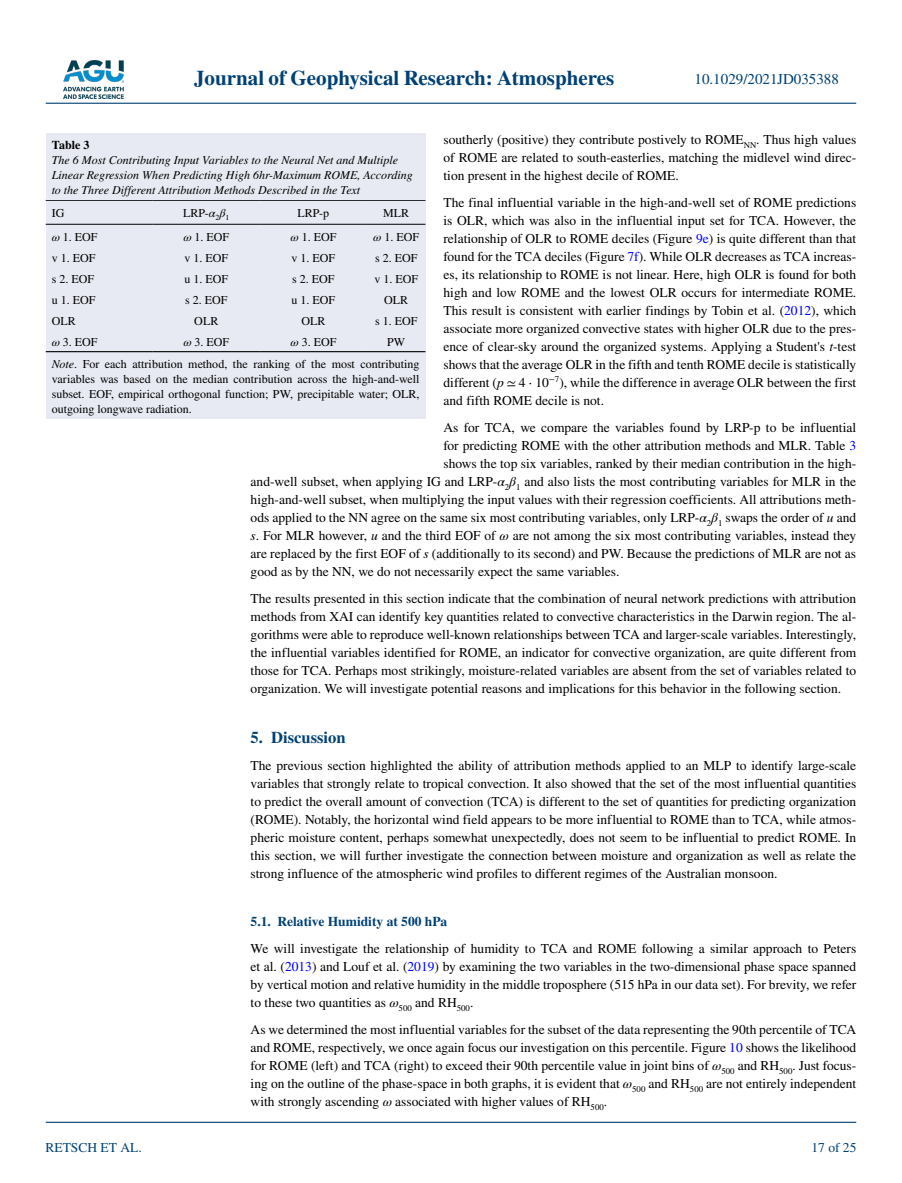
<style>
.page{position:relative;width:902px;height:1183px;background:#fff}
.page>*{position:absolute;margin:0;border:0;box-sizing:border-box;transform-origin:0 0}
.t1{font:700 21px "STIX";color:#004174}
.t2{font:700 16.5px "STIX";color:#004174}
.t3{font:15px "STIX";color:#004174}
.t4{font:13.5px/18px "STIX";color:#000;text-align:justify}
.t5{font:700 13.5px "STIX";color:#004174}
.t6{font:13.5px "STIX";color:#004174}
.t7{font:12px/15px "STIX";color:#000}
.t8{font:italic 12px/15px "STIX";color:#000}
.t9{font:700 12px "STIX";color:#000}
.s1{color:#00f}
.s2{font-style:italic}
.s3{font-family:"STIX Math"}
</style>
<div class="page">
<img style="left:63px;top:60px;width:60px;height:39px">
<hr style="left:46px;top:103px;width:810px;height:1px;background:#004174">
<hr style="left:46px;top:1121px;width:810px;height:1px;background:#004174">
<div style="left:46px;top:200px;width:379px;height:219px;background:#e7eaf2"></div>
<hr style="left:46px;top:200px;width:107px;height:1px;background:#000">
<hr style="left:46px;top:224px;width:107px;height:1px;background:#000">
<hr style="left:153px;top:200px;width:107px;height:1px;background:#000">
<hr style="left:153px;top:224px;width:107px;height:1px;background:#000">
<hr style="left:260px;top:200px;width:107px;height:1px;background:#000">
<hr style="left:260px;top:224px;width:107px;height:1px;background:#000">
<hr style="left:367px;top:200px;width:58px;height:1px;background:#000">
<hr style="left:367px;top:224px;width:58px;height:1px;background:#000">
<hr style="left:46px;top:351px;width:107px;height:1px;background:#000">
<hr style="left:153px;top:351px;width:107px;height:1px;background:#000">
<hr style="left:260px;top:351px;width:107px;height:1px;background:#000">
<hr style="left:367px;top:351px;width:58px;height:1px;background:#000">
<div style="left:46px;top:134px;width:379px;height:66px;background:#e7eaf2"></div>
<h1 class="t1" style="left:194px;top:66px;width:422px">Journal of Geophysical Research: Atmospheres</h1>
<p class="t3" style="left:694px;top:69px;width:146px">10.1029/2021JD035388</p>
<p class="t4" style="left:443px;top:131px;width:414px">southerly (positive) they contribute postively to ROME<sub>NN</sub>. Thus high values of ROME are related to south-easterlies, matching the midlevel wind direc&shy;tion present in the highest decile of ROME.</p>
<p class="t4" style="left:443px;top:194px;width:414px">The final influential variable in the high-and-well set of ROME predictions is OLR, which was also in the influential input set for TCA. However, the relationship of OLR to ROME deciles (Figure <span class="s1">9e</span>) is quite different than that found for the TCA deciles (Figure <span class="s1">7f</span>). While OLR decreases as TCA increas&shy;es, its relationship to ROME is not linear. Here, high OLR is found for both high and low ROME and the lowest OLR occurs for intermediate ROME.<br>This result is consistent with earlier findings by Tobin et al. (<span class="s1">2012</span>), which associate more organized convective states with higher OLR due to the pres&shy;ence of clear-sky around the organized systems. Applying a Student's <span class="s2">t</span>-test shows that the average OLR in the fifth and tenth ROME decile is statistically different (<span class="s2">p</span> <span class="s3">≃</span> 4 <span class="s3">⋅</span> 10<sup>−7</sup>), while the difference in average OLR between the first and fifth ROME decile is not.</p>
<p class="t4" style="left:443px;top:419px;width:414px">As for TCA, we compare the variables found by LRP-p to be influential</p>
<p class="t4" style="left:443px;top:437px;width:414px">for predicting ROME with the other attribution methods and MLR. Table <span class="s1">3</span></p>
<p class="t4" style="left:443px;top:455px;width:414px">shows the top six variables, ranked by their median contribution in the high-</p>
<p class="t4" style="left:250px;top:473px;width:607px">and-well subset, when applying IG and LRP-<span class="s2">α</span><sub>2</sub><span class="s2">β</span><sub>1</sub> and also lists the most contributing variables for MLR in the</p>
<p class="t4" style="left:250px;top:491px;width:607px">high-and-well subset, when multiplying the input values with their regression coefficients. All attributions meth-</p>
<p class="t4" style="left:250px;top:509px;width:607px">ods applied to the NN agree on the same six most contributing variables, only LRP-<span class="s2">α</span><sub>2</sub><span class="s2">β</span><sub>1</sub> swaps the order of <span class="s2">u</span> and</p>
<p class="t4" style="left:250px;top:527px;width:607px"><span class="s2">s</span>. For MLR however, <span class="s2">u</span> and the third EOF of <span class="s2">ω</span> are not among the six most contributing variables, instead they</p>
<p class="t4" style="left:250px;top:545px;width:607px">are replaced by the first EOF of <span class="s2">s</span> (additionally to its second) and PW. Because the predictions of MLR are not as</p>
<p class="t4" style="left:250px;top:563px;width:370px">good as by the NN, we do not necessarily expect the same variables.</p>
<p class="t4" style="left:250px;top:590px;width:607px">The results presented in this section indicate that the combination of neural network predictions with attribution methods from XAI can identify key quantities related to convective characteristics in the Darwin region. The al&shy;gorithms were able to reproduce well-known relationships between TCA and larger-scale variables. Interestingly, the influential variables identified for ROME, an indicator for convective organization, are quite different from those for TCA. Perhaps most strikingly, moisture-related variables are absent from the set of variables related to organization. We will investigate potential reasons and implications for this behavior in the following section.</p>
<p class="t2" style="left:250px;top:727px;width:96px">5. Discussion</p>
<p class="t4" style="left:250px;top:757px;width:607px">The previous section highlighted the ability of attribution methods applied to an MLP to identify large-scale variables that strongly relate to tropical convection. It also showed that the set of the most influential quantities to predict the overall amount of convection (TCA) is different to the set of quantities for predicting organization (ROME). Notably, the horizontal wind field appears to be more influential to ROME than to TCA, while atmos&shy;pheric moisture content, perhaps somewhat unexpectedly, does not seem to be influential to predict ROME. In this section, we will further investigate the connection between moisture and organization as well as relate the strong influence of the atmospheric wind profiles to different regimes of the Australian monsoon.</p>
<p class="t5" style="left:250px;top:913px;width:198px">5.1. Relative Humidity at 500 hPa</p>
<p class="t4" style="left:250px;top:940px;width:607px">We will investigate the relationship of humidity to TCA and ROME following a similar approach to Peters et al. (<span class="s1">2013</span>) and Louf et al. (<span class="s1">2019</span>) by examining the two variables in the two-dimensional phase space spanned by vertical motion and relative humidity in the middle troposphere (515 hPa in our data set). For brevity, we refer to these two quantities as <span class="s2">ω</span><sub>500</sub> and RH<sub>500</sub>.</p>
<p class="t4" style="left:250px;top:1021px;width:607px">As we determined the most influential variables for the subset of the data representing the 90th percentile of TCA and ROME, respectively, we once again focus our investigation on this percentile. Figure <span class="s1">10</span> shows the likelihood for ROME (left) and TCA (right) to exceed their 90th percentile value in joint bins of <span class="s2">ω</span><sub>500</sub> and RH<sub>500</sub>. Just focus&shy;ing on the outline of the phase-space in both graphs, it is evident that <span class="s2">ω</span><sub>500</sub> and RH<sub>500</sub> are not entirely independent with strongly ascending <span class="s2">ω</span> associated with higher values of RH<sub>500</sub>.</p>
<p class="t9" style="left:52px;top:137px;width:39px">Table 3</p>
<p class="t8" style="left:52px;top:152px;width:362px">The 6 Most Contributing Input Variables to the Neural Net and Multiple<br>Linear Regression When Predicting High 6hr-Maximum ROME, According to the Three Different Attribution Methods Described in the Text</p>
<p class="t7" style="left:52px;top:206px;width:14px">IG</p>
<p class="t7" style="left:183px;top:206px;width:48px">LRP-<span class="s2">α</span><sub>2</sub><span class="s2">β</span><sub>1</sub></p>
<p class="t7" style="left:297px;top:206px;width:33px">LRP-p</p>
<p class="t7" style="left:383px;top:206px;width:28px">MLR</p>
<p class="t7" style="left:52px;top:230px;width:47px"><span class="s2">ω</span> 1. EOF</p>
<p class="t7" style="left:183px;top:230px;width:47px"><span class="s2">ω</span> 1. EOF</p>
<p class="t7" style="left:290px;top:230px;width:47px"><span class="s2">ω</span> 1. EOF</p>
<p class="t7" style="left:373px;top:230px;width:47px"><span class="s2">ω</span> 1. EOF</p>
<p class="t7" style="left:52px;top:251px;width:45px">v 1. EOF</p>
<p class="t7" style="left:184px;top:251px;width:45px">v 1. EOF</p>
<p class="t7" style="left:291px;top:251px;width:45px">v 1. EOF</p>
<p class="t7" style="left:375px;top:251px;width:44px">s 2. EOF</p>
<p class="t7" style="left:52px;top:272px;width:44px">s 2. EOF</p>
<p class="t7" style="left:184px;top:272px;width:45px">u 1. EOF</p>
<p class="t7" style="left:292px;top:272px;width:44px">s 2. EOF</p>
<p class="t7" style="left:374px;top:272px;width:45px">v 1. EOF</p>
<p class="t7" style="left:52px;top:293px;width:45px">u 1. EOF</p>
<p class="t7" style="left:185px;top:293px;width:44px">s 2. EOF</p>
<p class="t7" style="left:291px;top:293px;width:45px">u 1. EOF</p>
<p class="t7" style="left:384px;top:293px;width:25px">OLR</p>
<p class="t7" style="left:52px;top:314px;width:25px">OLR</p>
<p class="t7" style="left:194px;top:314px;width:25px">OLR</p>
<p class="t7" style="left:301px;top:314px;width:25px">OLR</p>
<p class="t7" style="left:375px;top:314px;width:44px">s 1. EOF</p>
<p class="t7" style="left:52px;top:335px;width:47px"><span class="s2">ω</span> 3. EOF</p>
<p class="t7" style="left:183px;top:335px;width:47px"><span class="s2">ω</span> 3. EOF</p>
<p class="t7" style="left:290px;top:335px;width:47px"><span class="s2">ω</span> 3. EOF</p>
<p class="t7" style="left:52px;top:331px;width:369px;line-height:22.5px;text-indent:335px">PW<br><span class="s2">Note</span>. For each attribution method, the ranking of the most contributing</p>
<p class="t7" style="left:52px;top:372px;width:369px;text-align:justify">variables was based on the median contribution across the high-and-well subset. EOF, empirical orthogonal function; PW, precipitable water; OLR, outgoing longwave radiation.</p>
<p class="t6" style="left:45px;top:1138px;width:98px">RETSCH ET AL.</p>
<p class="t6" style="left:811px;top:1138px;width:46px">17 of 25</p>
</div>
